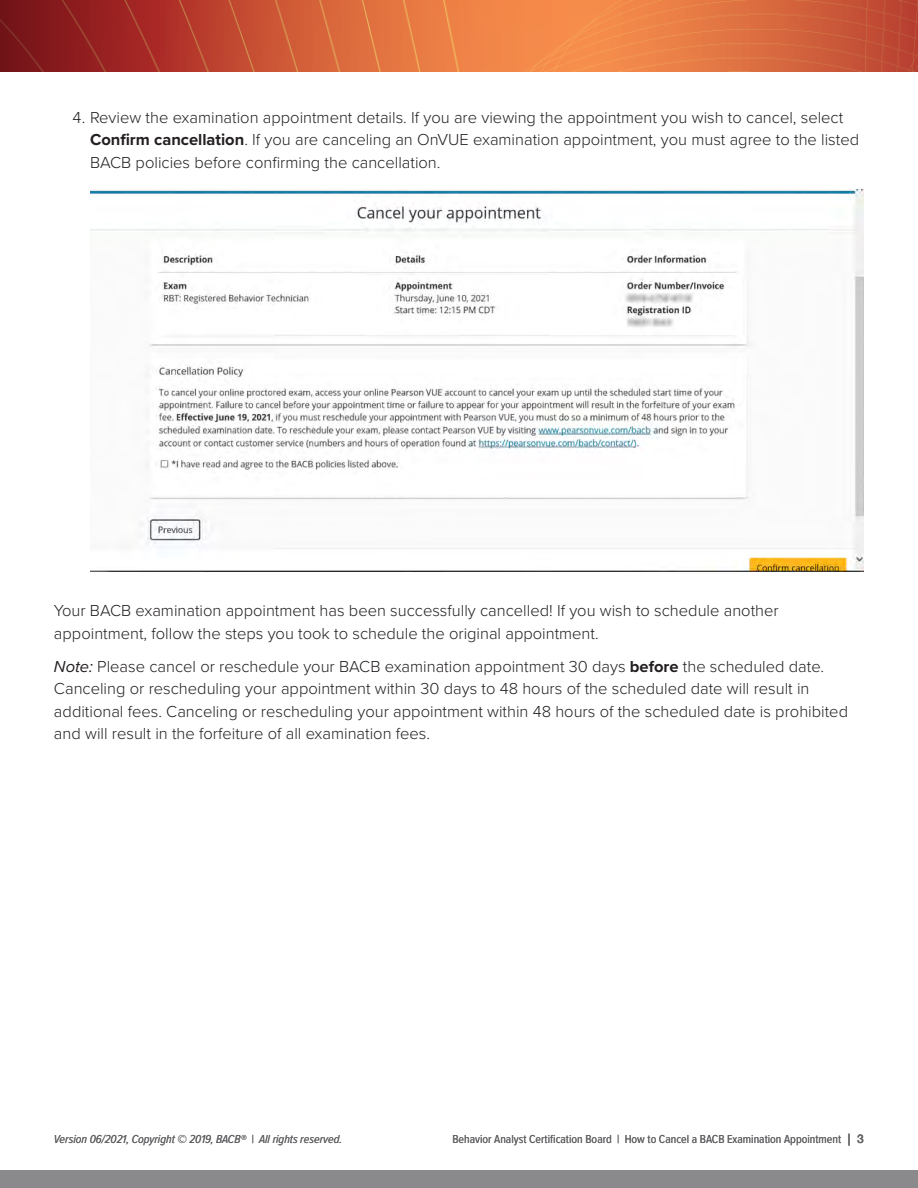
<style>
.page{position:relative;width:918px;height:1188px;background:#fff}
.page>*{position:absolute;margin:0;border:0;box-sizing:border-box;transform-origin:0 0}
.Body_Text{font:300 16.5px/22.5px "Proxima Nova";color:#231f20}
.t1{font:12px "Proxima Nova Cond";color:#636366}
.t2{font:italic 12px "Proxima Nova Cond";color:#636366}
.s1{font-weight:700}
.s2{font-weight:400;font-style:italic}
.s3{font-family:"Helvetica Neue LT Pro";font-weight:500}
</style>
<div class="page">
<img style="left:0;top:0;width:918px;height:72px">
<div style="left:0;top:1171px;width:918px;height:17px;background:#8a8a8d"></div>
<img style="left:90px;top:190px;width:774px;height:382px">
<p class="Body_Text" style="left:90px;top:105px;width:771px;text-indent:-18px">4. Review the examination appointment details. If you are viewing the appointment you wish to cancel, select<br><span class="s1">Confirm cancellation</span>. If you are canceling an OnVUE examination appointment, you must agree to the listed<br>BACB policies before confirming the cancellation.</p>
<p class="Body_Text" style="left:54px;top:599px;width:726px">Your BACB examination appointment has been successfully cancelled! If you wish to schedule another appointment, follow the steps you took to schedule the original appointment.</p>
<p class="Body_Text" style="left:54px;top:654px;width:796px"><span class="s2">Note:</span> Please cancel or reschedule your BACB examination appointment 30 days <span class="s1">before</span> the scheduled date.<br>Canceling or rescheduling your appointment within 30 days to 48 hours of the scheduled date will result in additional fees. Canceling or rescheduling your appointment within 48 hours of the scheduled date is prohibited and will result in the forfeiture of all examination fees.</p>
<p class="t2" style="left:54px;top:1131px;width:290px">Version 06/2021, Copyright © 2019, BACB® | All rights reserved.</p>
<p class="t1" style="left:452px;top:1131px;width:413px">Behavior Analyst Certification Board | How to Cancel a BACB Examination Appointment <span class="s3">| 3</span></p>
</div>
